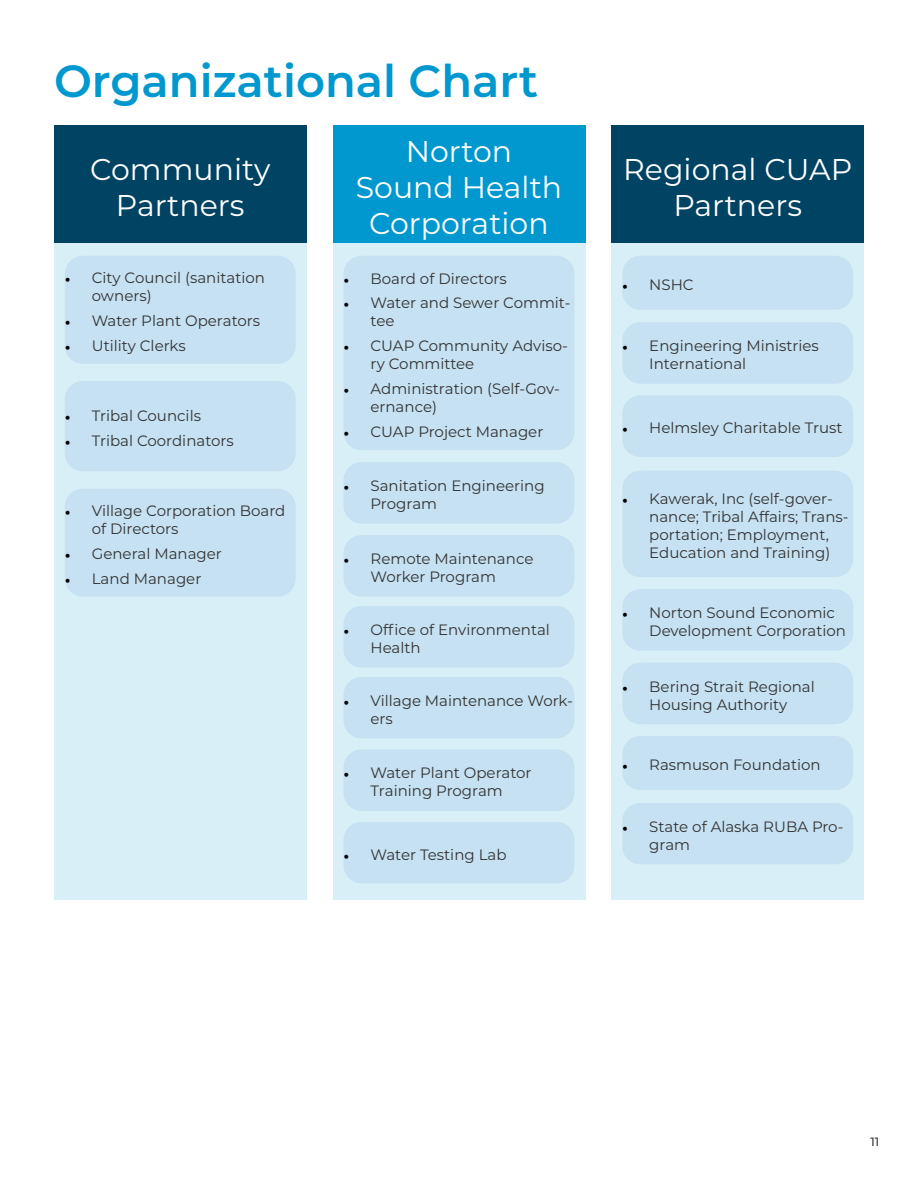
<style>
.page{position:relative;width:918px;height:1188px;background:#fff}
.page>*{position:absolute;margin:0;border:0;box-sizing:border-box;transform-origin:0 0}
.t1{font:600 45px "Montserrat";color:#0098ce}
.t2{font:30px/36px "Montserrat";color:#fff;text-align:center}
.t3{font:15px/18px "Montserrat";color:#333334}
.t4{font:500 12px "Montserrat";color:#333334}
.s1{font-family:"Minion Pro";color:#000}
</style>
<div class="page">
<div style="left:612px;top:242px;width:252px;height:657px;background:#d9eff7"></div>
<div style="left:54px;top:242px;width:252px;height:657px;background:#d9eff7"></div>
<div style="left:333px;top:242px;width:252px;height:657px;background:#d9eff7"></div>
<div style="left:54px;top:125px;width:252px;height:118px;background:#004363"></div>
<div style="left:333px;top:125px;width:252px;height:118px;background:#0098ce"></div>
<div style="left:612px;top:125px;width:252px;height:118px;background:#004363"></div>
<div style="left:65px;top:256px;width:231px;height:108px;background:#c6e1f1;border-radius:18px"></div>
<div style="left:65px;top:381px;width:231px;height:90px;background:#c6e1f1;border-radius:18px"></div>
<div style="left:65px;top:489px;width:231px;height:108px;background:#c6e1f1;border-radius:18px"></div>
<div style="left:344px;top:256px;width:230px;height:194px;background:#c6e1f1;border-radius:18px"></div>
<div style="left:344px;top:462px;width:230px;height:62px;background:#c6e1f1;border-radius:18px"></div>
<div style="left:344px;top:535px;width:230px;height:62px;background:#c6e1f1;border-radius:18px"></div>
<div style="left:344px;top:606px;width:230px;height:62px;background:#c6e1f1;border-radius:18px"></div>
<div style="left:344px;top:677px;width:230px;height:61px;background:#c6e1f1;border-radius:18px"></div>
<div style="left:344px;top:749px;width:230px;height:62px;background:#c6e1f1;border-radius:18px"></div>
<div style="left:344px;top:822px;width:230px;height:61px;background:#c6e1f1;border-radius:18px"></div>
<div style="left:622px;top:256px;width:231px;height:54px;background:#c6e1f1;border-radius:18px"></div>
<div style="left:622px;top:322px;width:231px;height:62px;background:#c6e1f1;border-radius:18px"></div>
<div style="left:622px;top:471px;width:231px;height:106px;background:#c6e1f1;border-radius:18px"></div>
<div style="left:622px;top:589px;width:231px;height:62px;background:#c6e1f1;border-radius:18px"></div>
<div style="left:622px;top:663px;width:231px;height:61px;background:#c6e1f1;border-radius:18px"></div>
<div style="left:622px;top:736px;width:231px;height:54px;background:#c6e1f1;border-radius:18px"></div>
<div style="left:622px;top:803px;width:231px;height:61px;background:#c6e1f1;border-radius:18px"></div>
<div style="left:622px;top:395px;width:231px;height:62px;background:#c6e1f1;border-radius:18px"></div>
<h1 class="t1" style="left:54px;top:49px;width:486px">Organizational Chart</h1>
<h2 class="t2" style="left:90px;top:150px;width:182px">Community<br>Partners</h2>
<p class="t3" style="left:92px;top:268px;width:175px;text-indent:-27px"><span class="s1">•</span> City Council (sanitation owners)</p>
<p class="t3" style="left:65px;top:311px;width:197px"><span class="s1">•</span> Water Plant Operators</p>
<p class="t3" style="left:65px;top:336px;width:122px"><span class="s1">•</span> Utility Clerks</p>
<p class="t3" style="left:65px;top:406px;width:138px"><span class="s1">•</span> Tribal Councils</p>
<p class="t3" style="left:65px;top:431px;width:171px"><span class="s1">•</span> Tribal Coordinators</p>
<p class="t3" style="left:92px;top:501px;width:195px;text-indent:-27px"><span class="s1">•</span> Village Corporation Board of Directors</p>
<p class="t3" style="left:65px;top:544px;width:159px"><span class="s1">•</span> General Manager</p>
<p class="t3" style="left:65px;top:569px;width:138px"><span class="s1">•</span> Land Manager</p>
<h2 class="t2" style="left:356px;top:132px;width:208px">Norton<br>Sound Health<br>Corporation</h2>
<p class="t3" style="left:344px;top:269px;width:165px"><span class="s1">•</span> Board of Directors</p>
<p class="t3" style="left:371px;top:294px;width:202px;text-indent:-27px"><span class="s1">•</span> Water and Sewer Commit&shy;tee</p>
<p class="t3" style="left:371px;top:336px;width:199px;text-indent:-27px"><span class="s1">•</span> CUAP Community Adviso&shy;ry Committee</p>
<p class="t3" style="left:371px;top:379px;width:191px;text-indent:-27px"><span class="s1">•</span> Administration (Self-Gov&shy;ernance)</p>
<p class="t3" style="left:344px;top:422px;width:201px"><span class="s1">•</span> CUAP Project Manager</p>
<p class="t3" style="left:371px;top:476px;width:176px;text-indent:-27px"><span class="s1">•</span> Sanitation Engineering<br>Program</p>
<p class="t3" style="left:371px;top:549px;width:164px;text-indent:-27px"><span class="s1">•</span> Remote Maintenance<br>Worker Program</p>
<p class="t3" style="left:371px;top:620px;width:181px;text-indent:-27px"><span class="s1">•</span> Office of Environmental<br>Health</p>
<p class="t3" style="left:371px;top:691px;width:204px;text-indent:-27px"><span class="s1">•</span> Village Maintenance Work&shy;ers</p>
<p class="t3" style="left:344px;top:764px;width:190px;text-align:center"><span class="s1">•</span> Water Plant Operator<br>Training Program</p>
<p class="t3" style="left:344px;top:845px;width:165px"><span class="s1">•</span> Water Testing Lab</p>
<h2 class="t2" style="left:623px;top:150px;width:231px">Regional CUAP<br>Partners</h2>
<p class="t3" style="left:622px;top:275px;width:73px"><span class="s1">•</span> NSHC</p>
<p class="t3" style="left:649px;top:336px;width:171px;text-indent:-27px"><span class="s1">•</span> Engineering Ministries<br>International</p>
<p class="t3" style="left:622px;top:419px;width:222px"><span class="s1">•</span> Helmsley Charitable Trust</p>
<p class="t3" style="left:649px;top:489px;width:201px;text-indent:-27px"><span class="s1">•</span> Kawerak, Inc (self-gover&shy;nance; Tribal Affairs; Trans&shy;portation; Employment,<br>Education and Training)</p>
<p class="t3" style="left:649px;top:603px;width:198px;text-indent:-27px"><span class="s1">•</span> Norton Sound Economic<br>Development Corporation</p>
<p class="t3" style="left:622px;top:677px;width:194px;text-align:center"><span class="s1">•</span> Bering Strait Regional<br>Housing Authority</p>
<p class="t3" style="left:622px;top:755px;width:200px"><span class="s1">•</span> Rasmuson Foundation</p>
<p class="t3" style="left:649px;top:817px;width:196px;text-indent:-27px"><span class="s1">•</span> State of Alaska RUBA Pro&shy;gram</p>
<p class="t4" style="left:870px;top:1133px;width:10px">11</p>
</div>
